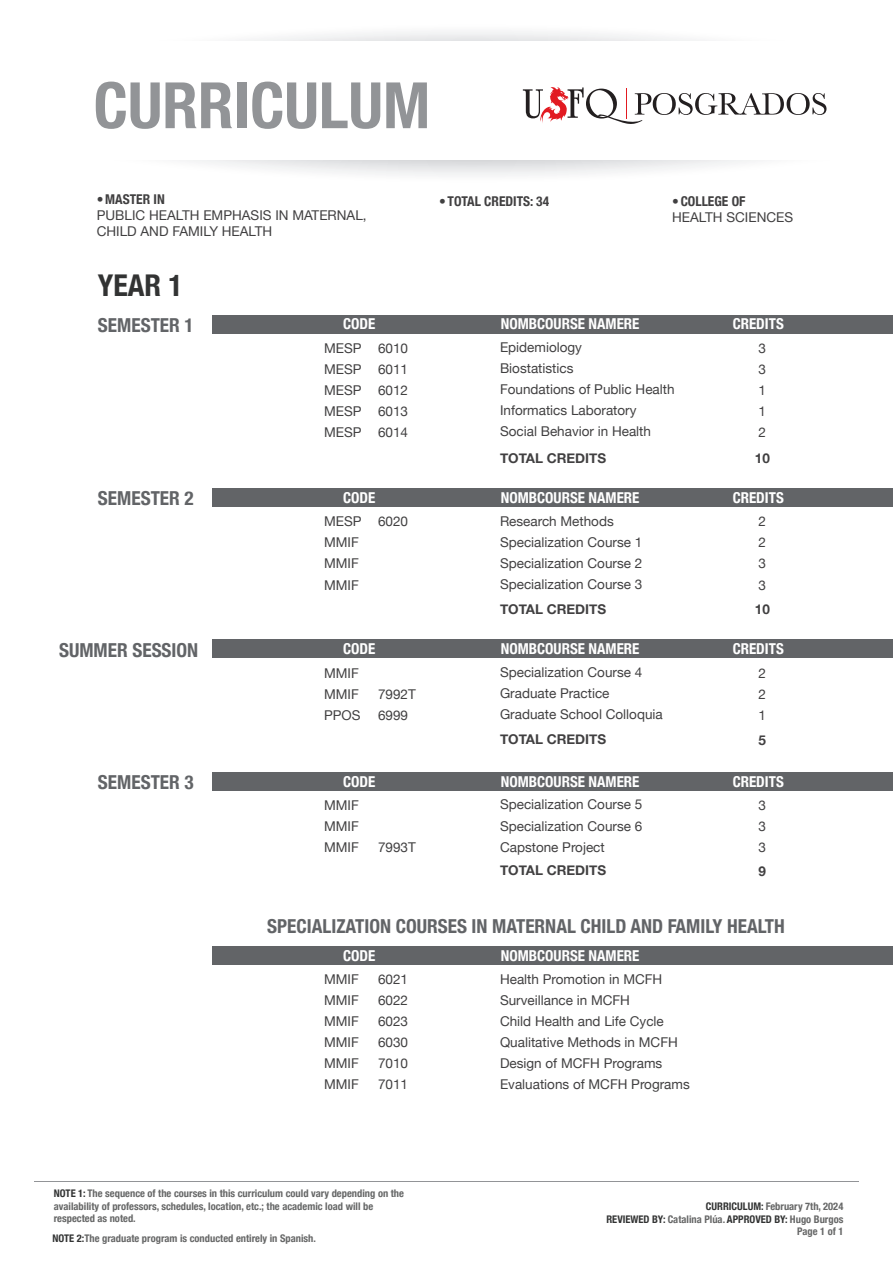
<style>
.page{position:relative;width:893px;height:1263px;background:#fff}
.page>*{position:absolute;margin:0;border:0;box-sizing:border-box;transform-origin:0 0}
.t1{font:700 condensed 64.05px "Helvetica Neue";color:#929497}
.t2{font:700 condensed 30px "Helvetica Neue";color:#323333}
.t3{font:700 condensed 19.2px "Helvetica Neue";color:#626467}
.t4{font:700 condensed 15px "Helvetica Neue";color:#fff}
.t5{font:13.5px/21px "Helvetica Neue";color:#414041}
.t6{font:700 13.5px "Helvetica Neue";color:#414041}
.t7{font:700 condensed 13.5px "Helvetica Neue";color:#414041}
.t8{font:700 condensed 10.5px/12.6px "Helvetica Neue";color:#666767;text-align:right}
.s1{color:#323333}
</style>
<div class="page">
<hr style="left:34px;top:1181px;width:825px;height:1px;background:#929497">
<svg style="left:186px;top:32px;width:572px;height:143px"></svg>
<div style="left:0;top:41px;width:893px;height:119px;background:#fff"></div>
<svg style="left:523px;top:87px;width:303px;height:37px"></svg>
<div style="left:213px;top:315px;width:680px;height:19px;background:#626467"></div>
<div style="left:213px;top:488px;width:680px;height:19px;background:#626467"></div>
<div style="left:213px;top:772px;width:680px;height:19px;background:#626467"></div>
<div style="left:213px;top:946px;width:680px;height:19px;background:#626467"></div>
<div style="left:213px;top:639px;width:680px;height:19px;background:#626467"></div>
<h1 class="t1" style="left:94px;top:67px;width:338px">CURRICULUM</h1>
<p class="t7" style="left:97px;top:191px;width:69px">•MASTER IN</p>
<p class="t5" style="left:97px;top:207px;width:271px;line-height:16.2px">PUBLIC HEALTH EMPHASIS IN MATERNAL,<br>CHILD AND FAMILY HEALTH</p>
<p class="t7" style="left:439px;top:193px;width:112px">• TOTAL CREDITS: 34</p>
<p class="t7" style="left:672px;top:193px;width:75px">•COLLEGE OF</p>
<p class="t5" style="left:672px;top:206px;width:122px">HEALTH SCIENCES</p>
<h2 class="t2" style="left:98px;top:268px;width:86px">YEAR 1</h2>
<h3 class="t3" style="left:98px;top:313px;width:97px">SEMESTER 1</h3>
<p class="t4" style="left:343px;top:315px;width:34px">CODE</p>
<p class="t4" style="left:501px;top:315px;width:140px">NOMBCOURSE NAMERE</p>
<p class="t4" style="left:733px;top:315px;width:53px">CREDITS</p>
<p class="t5" style="left:324px;top:337px;width:86px;text-align:justify">MESP 6010<br>MESP 6011<br>MESP 6012<br>MESP 6013<br>MESP 6014</p>
<p class="t5" style="left:500px;top:337px;width:176px">Epidemiology<br>Biostatistics<br>Foundations of Public Health<br>Informatics Laboratory<br>Social Behavior in Health</p>
<p class="t5" style="left:759px;top:337px;width:9px;text-align:justify">3<br>3<br>1<br>1<br>2</p>
<p class="t6" style="left:500px;top:450px;width:108px">TOTAL CREDITS</p>
<p class="t6" style="left:755px;top:450px;width:17px">10</p>
<h3 class="t3" style="left:98px;top:487px;width:97px">SEMESTER 2</h3>
<p class="t4" style="left:343px;top:488px;width:34px">CODE</p>
<p class="t4" style="left:501px;top:488px;width:140px">NOMBCOURSE NAMERE</p>
<p class="t4" style="left:733px;top:488px;width:53px">CREDITS</p>
<p class="t5" style="left:324px;top:511px;width:86px">MESP 6020<br>MMIF<br>MMIF<br>MMIF</p>
<p class="t5" style="left:500px;top:510px;width:144px">Research Methods<br>Specialization Course 1<br>Specialization Course 2<br>Specialization Course 3</p>
<p class="t5" style="left:759px;top:511px;width:9px;text-align:justify">2<br>2<br>3<br>3</p>
<p class="t6" style="left:500px;top:601px;width:108px">TOTAL CREDITS</p>
<p class="t6" style="left:755px;top:601px;width:17px">10</p>
<h3 class="t3" style="left:59px;top:638px;width:141px">SUMMER SESSION</h3>
<p class="t4" style="left:343px;top:640px;width:34px">CODE</p>
<p class="t4" style="left:501px;top:640px;width:140px">NOMBCOURSE NAMERE</p>
<p class="t4" style="left:733px;top:640px;width:53px">CREDITS</p>
<p class="t5" style="left:324px;top:662px;width:36px">MMIF<br>MMIF</p>
<p class="t5" style="left:378px;top:683px;width:39px">7992T</p>
<p class="t5" style="left:324px;top:704px;width:38px">PPOS</p>
<p class="t5" style="left:378px;top:704px;width:32px">6999</p>
<p class="t5" style="left:500px;top:661px;width:164px">Specialization Course 4<br>Graduate Practice<br>Graduate School Colloquia</p>
<p class="t5" style="left:759px;top:662px;width:9px;text-align:justify">2<br>2<br>1</p>
<p class="t6" style="left:500px;top:731px;width:108px">TOTAL CREDITS</p>
<p class="t6" style="left:759px;top:731px;width:9px">5</p>
<h3 class="t3" style="left:98px;top:771px;width:97px">SEMESTER 3</h3>
<p class="t4" style="left:343px;top:772px;width:34px">CODE</p>
<p class="t4" style="left:501px;top:772px;width:140px">NOMBCOURSE NAMERE</p>
<p class="t4" style="left:733px;top:772px;width:53px">CREDITS</p>
<p class="t5" style="left:324px;top:795px;width:36px;text-align:justify">MMIF MMIF MMIF</p>
<p class="t5" style="left:378px;top:837px;width:39px">7993T</p>
<p class="t5" style="left:500px;top:794px;width:144px;text-align:justify">Specialization Course 5<br>Specialization Course 6<br>Capstone Project</p>
<p class="t5" style="left:759px;top:795px;width:9px;text-align:justify">3<br>3<br>3</p>
<p class="t6" style="left:500px;top:862px;width:108px">TOTAL CREDITS</p>
<p class="t6" style="left:759px;top:862px;width:9px">9</p>
<h3 class="t3" style="left:267px;top:915px;width:519px">SPECIALIZATION COURSES IN MATERNAL CHILD AND FAMILY HEALTH</h3>
<p class="t4" style="left:343px;top:946px;width:34px">CODE</p>
<p class="t4" style="left:501px;top:946px;width:140px">NOMBCOURSE NAMERE</p>
<p class="t5" style="left:324px;top:969px;width:36px">MMIF</p>
<p class="t5" style="left:378px;top:969px;width:32px">6021</p>
<p class="t5" style="left:324px;top:990px;width:36px">MMIF</p>
<p class="t5" style="left:378px;top:990px;width:32px">6022</p>
<p class="t5" style="left:324px;top:1011px;width:36px">MMIF</p>
<p class="t5" style="left:378px;top:1011px;width:32px">6023</p>
<p class="t5" style="left:324px;top:1032px;width:36px">MMIF</p>
<p class="t5" style="left:378px;top:1032px;width:32px">6030</p>
<p class="t5" style="left:324px;top:1053px;width:36px">MMIF</p>
<p class="t5" style="left:378px;top:1053px;width:32px">7010</p>
<p class="t5" style="left:324px;top:1074px;width:36px">MMIF</p>
<p class="t5" style="left:378px;top:1074px;width:32px">7011</p>
<p class="t5" style="left:500px;top:968px;width:191px">Health Promotion in MCFH<br>Surveillance in MCFH<br>Child Health and Life Cycle<br>Qualitative Methods in MCFH<br>Design of MCFH Programs<br>Evaluations of MCFH Programs</p>
<p class="t8" style="left:54px;top:1187px;width:352px;text-align:left"><span class="s1">NOTE 1:</span> The sequence of the courses in this curriculum could vary depending on the availability of professors, schedules, location, etc.; the academic load will be respected as noted.</p>
<p class="t8" style="left:52px;top:1232px;width:265px"><span class="s1">NOTE 2:</span>The graduate program is conducted entirely in Spanish.</p>
<p class="t8" style="left:606px;top:1200px;width:238px"><span class="s1">CURRICULUM:</span> February 7th, 2024<br><span class="s1">REVIEWED BY:</span> Catalina Plúa. <span class="s1">APPROVED BY:</span> Hugo Burgos<br>Page 1 of 1</p>
</div>
